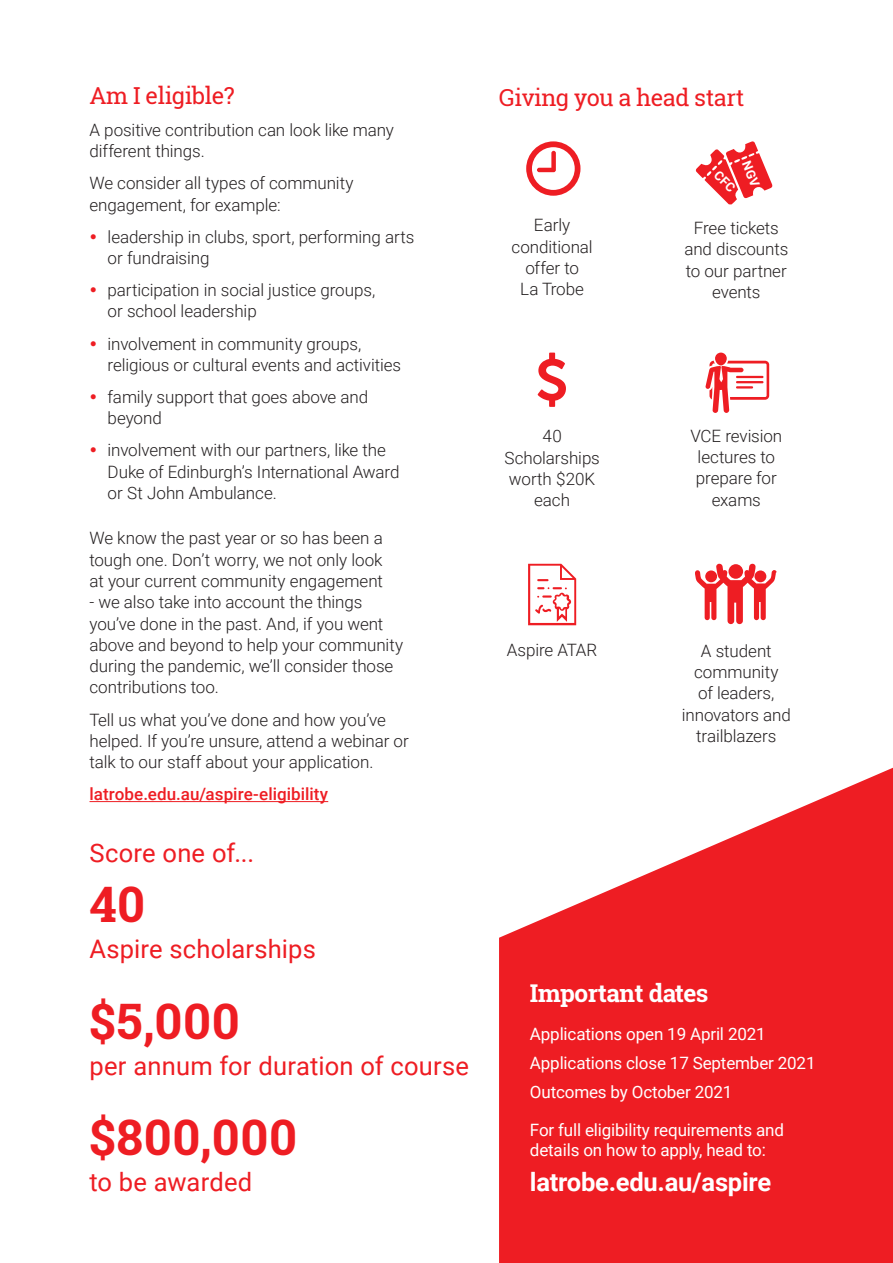
<style>
.page{position:relative;width:893px;height:1263px;background:#fff}
.page>*{position:absolute;margin:0;border:0;box-sizing:border-box;transform-origin:0 0}
.Proof_point___Highli{font:700 48.9px "Roboto Slab";letter-spacing:.015em;color:#ee1d23}
.Proof_point___Body{font:25.5px "Roboto";letter-spacing:.005em;color:#ee1d23}
.UG20_Breakout_text{font:700 25.5px "Roboto";letter-spacing:-.01em;color:#fff}
.UG20_Breakout_head{font:700 24.45px "Roboto Slab";letter-spacing:-.02em;color:#fff}
.UG20_Ahead{font:23.4px "Roboto Slab";letter-spacing:-.02em;color:#ee1d23}
.UG20_Body_text{font:300 17.1px/21.3px "Roboto";letter-spacing:-.005em;color:#231f20}
._10_Reasons___Body{font:300 17.1px/21.3px "Roboto";letter-spacing:-.005em;color:#231f20;text-align:center}
.UG20_Breakout_text-2{font:17.1px/19.8px "Roboto";letter-spacing:-.01em;color:#fff}
.UG20_Body_text-2{font:500 17.1px "Roboto";color:#ee1d23}
</style>
<div class="page">
<hr style="left:90px;top:801px;width:238px;height:1px;background:#ee1d23">
<svg style="left:499px;top:768px;width:394px;height:495px;fill:#ee1d23"></svg>
<svg style="left:526px;top:141px;width:54px;height:55px"></svg>
<svg style="left:528px;top:564px;width:48px;height:61px"></svg>
<svg style="left:538px;top:353px;width:28px;height:54px"></svg>
<svg style="left:695px;top:564px;width:82px;height:60px"></svg>
<div style="left:705px;top:570px;width:12px;height:12px;background:#ee1d23;border-radius:50%"></div>
<div style="left:715px;top:353px;width:12px;height:12px;background:#ee1d23;border-radius:50%"></div>
<svg style="left:705px;top:361px;width:64px;height:52px"></svg>
<svg style="left:695px;top:141px;width:78px;height:64px"></svg>
<p class="UG20_Ahead" style="left:90px;top:79px;width:147px">Am I eligible?</p>
<p class="UG20_Body_text" style="left:90px;top:119px;width:306px">A positive contribution can look like many different things.</p>
<p class="UG20_Body_text" style="left:90px;top:172px;width:266px">We consider all types of community engagement, for example:</p>
<p class="UG20_Body_text" style="left:108px;top:225px;width:308px">leadership in clubs, sport, performing arts or fundraising</p>
<p class="UG20_Body_text" style="left:108px;top:279px;width:269px">participation in social justice groups, or school leadership</p>
<p class="UG20_Body_text" style="left:108px;top:332px;width:295px">involvement in community groups, religious or cultural events and activities</p>
<p class="UG20_Body_text" style="left:108px;top:386px;width:262px">family support that goes above and beyond</p>
<p class="UG20_Body_text" style="left:108px;top:439px;width:293px">involvement with our partners, like the<br>Duke of Edinburgh’s International Award or St John Ambulance.</p>
<p class="UG20_Body_text" style="left:90px;top:527px;width:295px;text-align:justify">We know the past year or so has been a tough one. Don’t worry, we not only look at your current community engagement</p>
<p class="UG20_Body_text" style="left:90px;top:591px;width:315px">- we also take into account the things you’ve done in the past. And, if you went above and beyond to help your community during the pandemic, we’ll consider those contributions too.</p>
<p class="UG20_Body_text" style="left:90px;top:708px;width:321px">Tell us what you’ve done and how you’ve helped. If you’re unsure, attend a webinar or talk to our staff about your application.</p>
<p class="UG20_Body_text-2" style="left:90px;top:782px;width:240px">latrobe.edu.au/aspire-eligibility</p>
<p class="Proof_point___Body" style="left:90px;top:835px;width:166px">Score one of...</p>
<p class="Proof_point___Highli" style="left:90px;top:871px;width:57px">40</p>
<p class="Proof_point___Body" style="left:90px;top:931px;width:228px">Aspire scholarships</p>
<p class="Proof_point___Highli" style="left:90px;top:987px;width:152px">$5,000</p>
<p class="Proof_point___Body" style="left:90px;top:1047px;width:381px">per annum for duration of course</p>
<p class="Proof_point___Highli" style="left:90px;top:1104px;width:209px">$800,000</p>
<p class="Proof_point___Body" style="left:90px;top:1164px;width:164px">to be awarded</p>
<p class="UG20_Ahead" style="left:499px;top:81px;width:247px">Giving you a head start</p>
<p class="_10_Reasons___Body" style="left:511px;top:214px;width:83px">Early conditional offer to<br>La Trobe</p>
<p class="_10_Reasons___Body" style="left:504px;top:425px;width:97px">40<br>Scholarships worth $20K each</p>
<p class="_10_Reasons___Body" style="left:507px;top:639px;width:92px">Aspire ATAR</p>
<p class="_10_Reasons___Body" style="left:684px;top:217px;width:105px">Free tickets and discounts to our partner events</p>
<p class="_10_Reasons___Body" style="left:690px;top:424px;width:93px">VCE revision lectures to prepare for exams</p>
<p class="_10_Reasons___Body" style="left:682px;top:639px;width:111px">A student community<br>of leaders, innovators and trailblazers</p>
<p class="UG20_Breakout_head" style="left:530px;top:977px;width:180px">Important dates</p>
<p class="UG20_Breakout_text-2" style="left:530px;top:1024px;width:237px">Applications open 19 April 2021</p>
<p class="UG20_Breakout_text-2" style="left:530px;top:1052px;width:287px">Applications close 17 September 2021</p>
<p class="UG20_Breakout_text-2" style="left:530px;top:1081px;width:204px">Outcomes by October 2021</p>
<p class="UG20_Breakout_text-2" style="left:530px;top:1119px;width:255px">For full eligibility requirements and details on how to apply, head to:</p>
<p class="UG20_Breakout_text" style="left:530px;top:1164px;width:243px">latrobe.edu.au/aspire</p>
</div>
